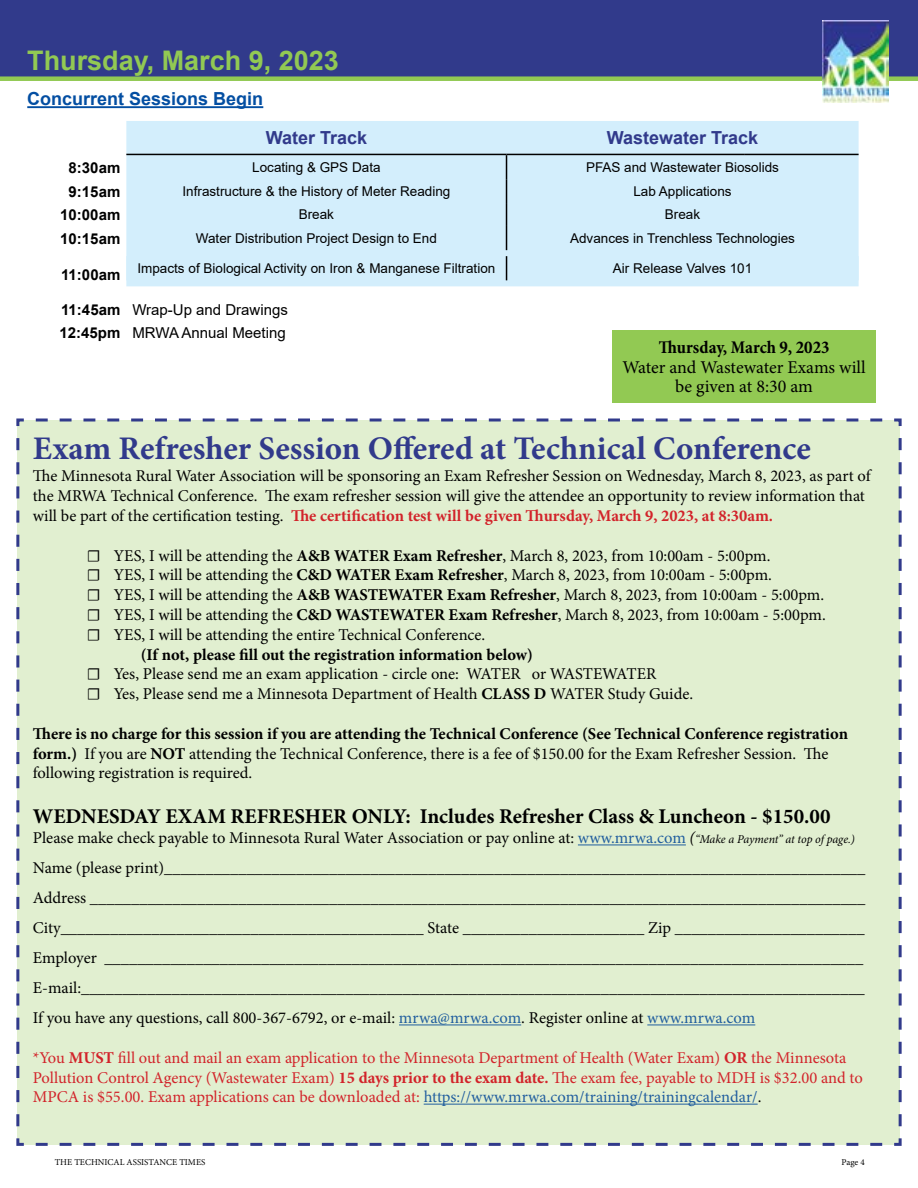
<style>
.page{position:relative;width:918px;height:1188px;background:#fff}
.page>*{position:absolute;margin:0;border:0;box-sizing:border-box;transform-origin:0 0}
.t1{font:700 33px "Minion Pro";color:#313a8b}
.t2{font:700 27px "Arial";color:#92c953}
.t3{font:700 21px "Minion Pro";color:#000}
.t4{font:18px/19.5px "Minion Pro";letter-spacing:-.005em;color:#000;text-align:center}
.t5{font:700 18px "Arial";color:#313a8b}
.t6{font:700 18px "Arial";color:#034ea2}
.t7{font:700 condensed 18px "Minion Pro";color:#000}
.t8{font:16.5px/19.8px "Minion Pro";color:#000}
.t9{font:16.5px/19.8px "Minion Pro";color:#d2232a}
.t10{font:700 16.5px "Minion Pro";color:#000}
.t11{font:15px/23px "Arial";color:#000}
.t12{font:700 15px "Arial";color:#000}
.t13{font:13.5px "Arial";color:#000}
.t14{font:9px "Minion Pro";color:#000}
.s1{font-weight:700}
.s2{font-weight:700;color:#d2232a}
.s3{color:#215e9e}
.s4{font-style:italic}
.s5{font-style:italic;font-size:12px}
.s6{color:#000}
</style>
<div class="page">
<div style="left:0;top:0;width:918px;height:76px;background:#313a8b"></div>
<div style="left:126px;top:121px;width:733px;height:165px;background:#d3eefc"></div>
<svg style="left:506px;top:155px;width:1px;height:95px"></svg>
<hr style="left:126px;top:154px;width:381px;height:1px;background:#000">
<hr style="left:507px;top:154px;width:237px;height:1px;background:#000">
<hr style="left:744px;top:154px;width:115px;height:1px;background:#000">
<hr style="left:27px;top:106px;width:236px;height:2px;background:#034ea2">
<div style="left:126px;top:256px;width:733px;height:24px;background:#d3eefc"></div>
<div style="left:16px;top:418px;width:886px;height:728px;background:#e1efd0"></div>
<div style="left:0;top:76px;width:918px;height:5px;background:#92c953"></div>
<div style="left:612px;top:330px;width:264px;height:72px;background:#92c953"></div>
<img style="left:823px;top:20px;width:66px;height:82px">
<h2 class="t2" style="left:27px;top:42px;width:313px">Thursday, March 9, 2023</h2>
<p class="t6" style="left:27px;top:86px;width:238px">Concurrent Sessions Begin</p>
<p class="t5" style="left:266px;top:125px;width:103px">Water Track</p>
<p class="t5" style="left:607px;top:125px;width:153px">Wastewater Track</p>
<p class="t12" style="left:69px;top:157px;width:53px">8:30am</p>
<p class="t13" style="left:252px;top:158px;width:130px">Locating &amp; GPS Data</p>
<p class="t13" style="left:586px;top:158px;width:195px">PFAS and Wastewater Biosolids</p>
<p class="t12" style="left:69px;top:181px;width:53px">9:15am</p>
<p class="t13" style="left:183px;top:182px;width:269px">Infrastructure &amp; the History of Meter Reading</p>
<p class="t13" style="left:633px;top:182px;width:100px">Lab Applications</p>
<p class="t12" style="left:60px;top:204px;width:62px">10:00am</p>
<p class="t13" style="left:299px;top:205px;width:37px">Break</p>
<p class="t13" style="left:665px;top:205px;width:37px">Break</p>
<p class="t12" style="left:60px;top:228px;width:62px">10:15am</p>
<p class="t13" style="left:196px;top:229px;width:243px">Water Distribution Project Design to End</p>
<p class="t13" style="left:570px;top:229px;width:226px">Advances in Trenchless Technologies</p>
<p class="t12" style="left:61px;top:265px;width:61px">11:00am</p>
<p class="t13" style="left:137px;top:259px;width:359px">Impacts of Biological Activity on Iron &amp; Manganese Filtration</p>
<p class="t13" style="left:613px;top:259px;width:141px">Air Release Valves 101</p>
<p class="t11" style="left:59px;top:298px;width:230px"><span class="s1">11:45am</span> Wrap-Up and Drawings<br><span class="s1">12:45pm</span> MRWA Annual Meeting</p>
<p class="t7" style="left:659px;top:335px;width:172px">Thursday, March 9, 2023</p>
<p class="t4" style="left:622px;top:357px;width:245px">Water and Wastewater Exams will be given at 8:30 am</p>
<h1 class="t1" style="left:33px;top:425px;width:780px">Exam Refresher Session Offered at Technical Conference</h1>
<p class="t8" style="left:33px;top:466px;width:839px">The Minnesota Rural Water Association will be sponsoring an Exam Refresher Session on Wednesday, March 8, 2023, as part of the MRWA Technical Conference. The exam refresher session will give the attendee an opportunity to review information that will be part of the certification testing. <span class="s2">The certification test will be given Thursday, March 9, 2023, at 8:30am.</span></p>
<p class="t8" style="left:87px;top:546px;width:740px">☐ YES, I will be attending the <span class="s1">A&amp;B WATER Exam Refresher</span>, March 8, 2023, from 10:00am - 5:00pm.<br>☐ YES, I will be attending the <span class="s1">C&amp;D WATER Exam Refresher</span>, March 8, 2023, from 10:00am - 5:00pm.<br>☐ YES, I will be attending the <span class="s1">A&amp;B WASTEWATER Exam Refresher</span>, March 8, 2023, from 10:00am - 5:00pm. ☐ YES, I will be attending the <span class="s1">C&amp;D WASTEWATER Exam Refresher</span>, March 8, 2023, from 10:00am - 5:00pm. ☐ YES, I will be attending the entire Technical Conference.</p>
<p class="t10" style="left:141px;top:643px;width:394px">(If not, please fill out the registration information below)</p>
<p class="t8" style="left:87px;top:664px;width:608px">☐ Yes, Please send me an exam application - circle one: WATER or WASTEWATER<br>☐ Yes, Please send me a Minnesota Department of Health <span class="s1">CLASS D</span> WATER Study Guide.</p>
<p class="t8" style="left:33px;top:724px;width:817px"><span class="s1">There is no charge for this session if you are attending the Technical Conference (See Technical Conference registration form.)</span> If you are <span class="s1">NOT</span> attending the Technical Conference, there is a fee of $150.00 for the Exam Refresher Session. The following registration is required.</p>
<p class="t3" style="left:33px;top:802px;width:799px">WEDNESDAY EXAM REFRESHER ONLY: Includes Refresher Class &amp; Luncheon - $150.00</p>
<p class="t8" style="left:33px;top:823px;width:834px;line-height:30px">Please make check payable to Minnesota Rural Water Association or pay online at: <span class="s3">www.mrwa.com</span> <span class="s4">(</span><span class="s5">“Make a Payment” at top of page.)<br></span>Name (please print)_____________________________________________________________________________________ Address ______________________________________________________________________________________________ City____________________________________________ State ______________________ Zip _______________________ Employer ____________________________________________________________________________________________ E-mail:_______________________________________________________________________________________________ If you have any questions, call 800-367-6792, or e-mail: <span class="s3">mrwa@mrwa.com</span>. Register online at <span class="s3">www.mrwa.com</span></p>
<p class="t9" style="left:33px;top:1048px;width:832px">*You <span class="s1">MUST</span> fill out and mail an exam application to the Minnesota Department of Health (Water Exam) <span class="s1">OR</span> the Minnesota<br>Pollution Control Agency (Wastewater Exam) <span class="s1">15 days prior to the exam date.</span> The exam fee, payable to MDH is $32.00 and to<br>MPCA is $55.00. Exam applications can be downloaded at: <span class="s3">https://www.mrwa.com/training/trainingcalendar/</span><span class="s6">.</span></p>
<p class="t14" style="left:55px;top:1156px;width:152px">THE TECHNICAL ASSISTANCE TIMES</p>
<p class="t14" style="left:842px;top:1156px;width:25px">Page 4</p>
</div>
